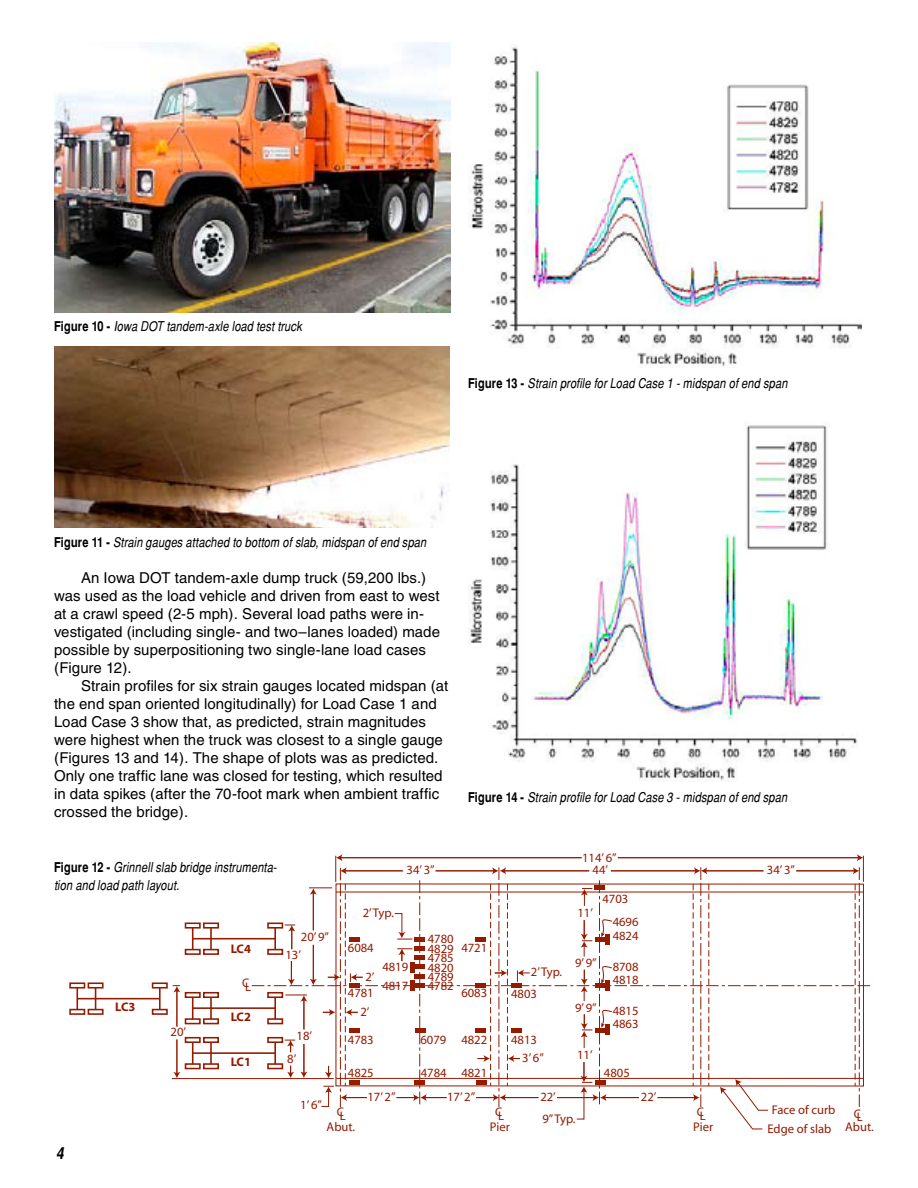
<style>
.page{position:relative;width:918px;height:1188px;background:#fff}
.page>*{position:absolute;margin:0;border:0;box-sizing:border-box;transform-origin:0 0}
.t1{font:italic 700 16.5px "Switzerland Narrow";color:#000}
.t2{font:15px/18px "Helvetica";letter-spacing:.005em;color:#000}
.t3{font:italic 13.5px/18px "Switzerland Narrow";letter-spacing:.01em;color:#000}
.t4{font:12.6px/9.4px "Myriad";color:#941a00}
.t5{font:700 12.45px "Myriad";letter-spacing:-.02em;color:#941a00}
.t6{font:12.45px "Myriad";letter-spacing:-.33em;color:#941a00}
.s1{font-weight:700;font-style:normal}
</style>
<div class="page">
<img style="left:54px;top:42px;width:396px;height:271px">
<img style="left:54px;top:346px;width:396px;height:182px">
<div style="left:69px;top:982px;width:16px;height:7px;border:2px solid #941a00"></div>
<div style="left:69px;top:1009px;width:16px;height:6px;border:2px solid #941a00"></div>
<svg style="left:77px;top:988px;width:1px;height:22px"></svg>
<div style="left:88px;top:982px;width:16px;height:7px;border:2px solid #941a00"></div>
<div style="left:88px;top:1009px;width:16px;height:6px;border:2px solid #941a00"></div>
<svg style="left:95px;top:988px;width:1px;height:22px"></svg>
<div style="left:152px;top:982px;width:16px;height:7px;border:2px solid #941a00"></div>
<div style="left:152px;top:1009px;width:16px;height:6px;border:2px solid #941a00"></div>
<hr style="left:159px;top:988px;width:2px;height:22px;background:#941a00">
<hr style="left:77px;top:998px;width:83px;height:1px;background:#941a00">
<div style="left:185px;top:923px;width:16px;height:6px;border:2px solid #941a00"></div>
<div style="left:185px;top:949px;width:16px;height:6px;border:2px solid #941a00"></div>
<svg style="left:192px;top:928px;width:1px;height:22px"></svg>
<div style="left:203px;top:923px;width:16px;height:6px;border:2px solid #941a00"></div>
<div style="left:203px;top:949px;width:16px;height:6px;border:2px solid #941a00"></div>
<hr style="left:210px;top:928px;width:2px;height:22px;background:#941a00">
<hr style="left:193px;top:938px;width:82px;height:1px;background:#941a00">
<div style="left:185px;top:992px;width:16px;height:6px;border:2px solid #941a00"></div>
<div style="left:185px;top:1018px;width:16px;height:6px;border:2px solid #941a00"></div>
<svg style="left:192px;top:997px;width:1px;height:22px"></svg>
<div style="left:203px;top:992px;width:16px;height:6px;border:2px solid #941a00"></div>
<div style="left:203px;top:1018px;width:16px;height:6px;border:2px solid #941a00"></div>
<hr style="left:210px;top:997px;width:2px;height:22px;background:#941a00">
<hr style="left:193px;top:1007px;width:82px;height:2px;background:#941a00">
<div style="left:185px;top:1037px;width:16px;height:6px;border:2px solid #941a00"></div>
<div style="left:185px;top:1063px;width:16px;height:6px;border:2px solid #941a00"></div>
<svg style="left:192px;top:1042px;width:1px;height:22px"></svg>
<div style="left:203px;top:1037px;width:16px;height:6px;border:2px solid #941a00"></div>
<div style="left:203px;top:1063px;width:16px;height:6px;border:2px solid #941a00"></div>
<hr style="left:210px;top:1042px;width:2px;height:22px;background:#941a00">
<hr style="left:193px;top:1052px;width:82px;height:2px;background:#941a00">
<hr style="left:177px;top:991px;width:1px;height:36px;background:#941a00">
<hr style="left:177px;top:1039px;width:1px;height:37px;background:#941a00">
<svg style="left:173px;top:985px;width:7px;height:7px"></svg>
<svg style="left:173px;top:1072px;width:7px;height:6px"></svg>
<hr style="left:172px;top:1078px;width:162px;height:1px;background:#941a00">
<svg style="left:252px;top:854px;width:618px;height:276px"></svg>
<div style="left:594px;top:885px;width:11px;height:5px;background:#941a00"></div>
<hr style="left:605px;top:934px;width:4px;height:11px;background:#941a00">
<hr style="left:605px;top:980px;width:4px;height:11px;background:#941a00">
<hr style="left:605px;top:1024px;width:4px;height:11px;background:#941a00">
<hr style="left:410px;top:962px;width:4px;height:11px;background:#941a00">
<hr style="left:410px;top:980px;width:4px;height:11px;background:#941a00">
<hr style="left:595px;top:938px;width:11px;height:4px;background:#941a00">
<hr style="left:595px;top:984px;width:11px;height:4px;background:#941a00">
<hr style="left:595px;top:1028px;width:11px;height:4px;background:#941a00">
<hr style="left:595px;top:1080px;width:11px;height:4px;background:#941a00">
<hr style="left:476px;top:1080px;width:11px;height:4px;background:#941a00">
<hr style="left:414px;top:1080px;width:11px;height:4px;background:#941a00">
<hr style="left:349px;top:1080px;width:11px;height:4px;background:#941a00">
<hr style="left:349px;top:1028px;width:11px;height:4px;background:#941a00">
<hr style="left:349px;top:984px;width:11px;height:4px;background:#941a00">
<hr style="left:349px;top:938px;width:11px;height:4px;background:#941a00">
<hr style="left:415px;top:1028px;width:10px;height:4px;background:#941a00">
<hr style="left:475px;top:1028px;width:11px;height:4px;background:#941a00">
<hr style="left:475px;top:984px;width:11px;height:4px;background:#941a00">
<hr style="left:511px;top:984px;width:11px;height:4px;background:#941a00">
<hr style="left:511px;top:1029px;width:11px;height:4px;background:#941a00">
<hr style="left:475px;top:938px;width:11px;height:4px;background:#941a00">
<hr style="left:414px;top:938px;width:11px;height:4px;background:#941a00">
<hr style="left:414px;top:947px;width:11px;height:4px;background:#941a00">
<div style="left:414px;top:955px;width:11px;height:5px;background:#941a00"></div>
<hr style="left:414px;top:965px;width:11px;height:4px;background:#941a00">
<hr style="left:414px;top:974px;width:11px;height:4px;background:#941a00">
<hr style="left:414px;top:984px;width:11px;height:4px;background:#941a00">
<img style="left:471px;top:45px;width:391px;height:323px">
<img style="left:468px;top:425px;width:390px;height:356px">
<p class="t3" style="left:54px;top:317px;width:250px"><span class="s1">Figure 10 -</span> Iowa DOT tandem-axle load test truck</p>
<p class="t3" style="left:468px;top:374px;width:321px"><span class="s1">Figure 13 -</span> Strain profile for Load Case 1 - midspan of end span</p>
<p class="t3" style="left:54px;top:533px;width:374px"><span class="s1">Figure 11 -</span> Strain gauges attached to bottom of slab, midspan of end span</p>
<p class="t2" style="left:54px;top:569px;width:388px;text-indent:27px">An Iowa DOT tandem-axle dump truck (59,200 lbs.) was used as the load vehicle and driven from east to west at a crawl speed (2-5 mph). Several load paths were in&shy;vestigated (including single- and two–lanes loaded) made possible by superpositioning two single-lane load cases (Figure 12).</p>
<p class="t2" style="left:54px;top:677px;width:396px;text-indent:27px">Strain profiles for six strain gauges located midspan (at the end span oriented longitudinally) for Load Case 1 and Load Case 3 show that, as predicted, strain magnitudes were highest when the truck was closest to a single gauge (Figures 13 and 14). The shape of plots was as predicted.<br>Only one traffic lane was closed for testing, which resulted in data spikes (after the 70-foot mark when ambient traffic crossed the bridge).</p>
<p class="t3" style="left:468px;top:788px;width:321px"><span class="s1">Figure 14 -</span> Strain profile for Load Case 3 - midspan of end span</p>
<p class="t3" style="left:54px;top:858px;width:224px"><span class="s1">Figure 12 -</span> Grinnell slab bridge instrumenta&shy;tion and load path layout.</p>
<p class="t5" style="left:115px;top:1001px;width:22px">LC3</p>
<p class="t4" style="left:171px;top:1027px;width:17px">20’</p>
<p class="t5" style="left:231px;top:943px;width:22px">LC4</p>
<p class="t6" style="left:242px;top:979px;width:10px">CL</p>
<p class="t5" style="left:231px;top:1010px;width:22px">LC2</p>
<p class="t5" style="left:231px;top:1056px;width:22px">LC1</p>
<p class="t4" style="left:301px;top:933px;width:30px">20’ 9”</p>
<p class="t4" style="left:286px;top:951px;width:17px">13’</p>
<p class="t4" style="left:297px;top:1032px;width:17px">18’</p>
<p class="t4" style="left:287px;top:1054px;width:11px">8’</p>
<p class="t4" style="left:407px;top:866px;width:30px">34’ 3”</p>
<p class="t4" style="left:363px;top:909px;width:33px">2’ Typ.</p>
<p class="t4" style="left:428px;top:935px;width:27px;text-align:justify">4780<br>4829<br>4785<br>4820<br>4789<br>4782</p>
<p class="t4" style="left:348px;top:943px;width:27px">6084</p>
<p class="t4" style="left:348px;top:989px;width:27px">4781</p>
<p class="t4" style="left:348px;top:1035px;width:27px">4783</p>
<p class="t4" style="left:348px;top:1069px;width:27px">4825</p>
<p class="t4" style="left:421px;top:1069px;width:27px">4784</p>
<p class="t4" style="left:461px;top:944px;width:27px">4721</p>
<p class="t4" style="left:382px;top:963px;width:27px">4819</p>
<p class="t4" style="left:531px;top:968px;width:33px">2’ Typ.</p>
<p class="t4" style="left:365px;top:973px;width:11px">2’</p>
<p class="t4" style="left:382px;top:982px;width:27px">4817</p>
<p class="t4" style="left:461px;top:989px;width:27px">6083</p>
<p class="t4" style="left:511px;top:990px;width:27px">4803</p>
<p class="t4" style="left:360px;top:1008px;width:11px">2’</p>
<p class="t4" style="left:421px;top:1035px;width:68px">6079 4822</p>
<p class="t4" style="left:511px;top:1035px;width:27px">4813</p>
<p class="t4" style="left:461px;top:1068px;width:27px">4821</p>
<p class="t4" style="left:522px;top:1054px;width:23px">3’ 6”</p>
<p class="t4" style="left:582px;top:854px;width:36px">114’ 6”</p>
<p class="t4" style="left:593px;top:866px;width:17px">44’</p>
<p class="t4" style="left:767px;top:866px;width:30px">34’ 3”</p>
<p class="t4" style="left:613px;top:888px;width:27px;line-height:22.6px;text-indent:-10px">4703<br>4696</p>
<p class="t4" style="left:613px;top:931px;width:27px">4824</p>
<p class="t4" style="left:613px;top:961px;width:27px;line-height:12.5px">8708<br>4818</p>
<p class="t4" style="left:613px;top:1006px;width:27px;line-height:12.5px">4815<br>4863</p>
<p class="t4" style="left:577px;top:909px;width:17px">11’</p>
<p class="t4" style="left:575px;top:959px;width:23px">9’ 9”</p>
<p class="t4" style="left:575px;top:1004px;width:23px">9’ 9”</p>
<p class="t4" style="left:577px;top:1051px;width:17px">11’</p>
<p class="t4" style="left:604px;top:1069px;width:27px">4805</p>
<p class="t4" style="left:367px;top:1092px;width:30px">17’ 2”</p>
<p class="t4" style="left:447px;top:1092px;width:30px">17’ 2”</p>
<p class="t4" style="left:540px;top:1092px;width:17px">22’</p>
<p class="t4" style="left:641px;top:1092px;width:17px">22’</p>
<p class="t4" style="left:300px;top:1101px;width:23px">1’ 6”</p>
<p class="t4" style="left:767px;top:1101px;width:108px;line-height:18.9px;text-indent:4px">Face of curb<br>Edge of slab Abut.</p>
<p class="t6" style="left:337px;top:1108px;width:10px">CL</p>
<p class="t6" style="left:495px;top:1108px;width:10px">CL</p>
<p class="t6" style="left:697px;top:1108px;width:10px">CL</p>
<p class="t6" style="left:854px;top:1109px;width:10px">CL</p>
<p class="t4" style="left:543px;top:1114px;width:35px">9” Typ.</p>
<p class="t4" style="left:327px;top:1123px;width:30px">Abut.</p>
<p class="t4" style="left:490px;top:1123px;width:22px">Pier</p>
<p class="t4" style="left:693px;top:1123px;width:22px">Pier</p>
<p class="t1" style="left:56px;top:1143px;width:9px">4</p>
</div>
